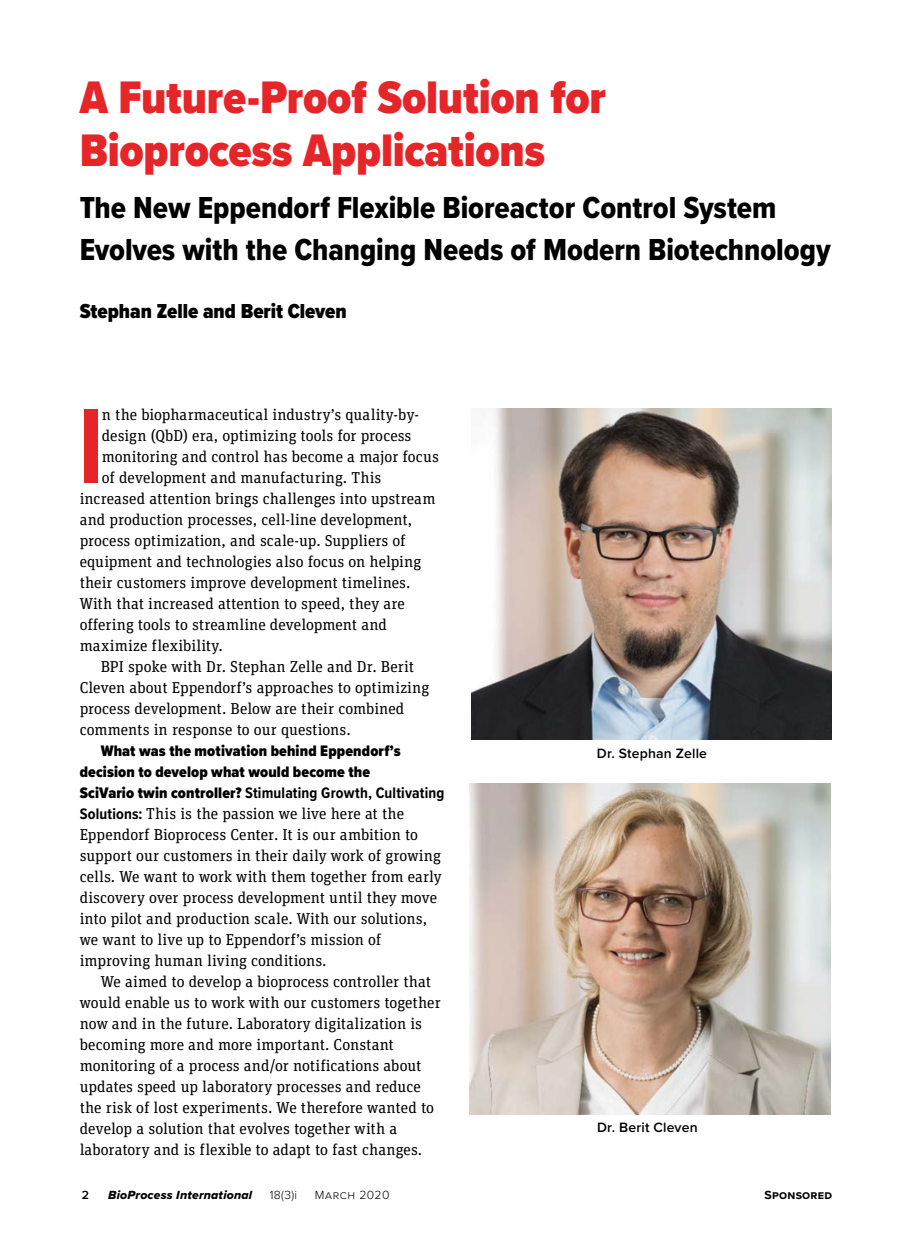
<style>
.page{position:relative;width:914px;height:1237px;background:#fff}
.page>*{position:absolute;margin:0;border:0;box-sizing:border-box;transform-origin:0 0}
.t1{font:110.25px "Proxima Nova Cond Extrabld";color:#e62529;scale:.75 1}
.t2{font:900 47.25px/52.5px "Proxima Nova Cond";letter-spacing:-.005em;color:#e62529}
.t3{font:31.5px/42px "Proxima Nova Cond Extrabld";letter-spacing:-.005em;color:#000}
.t4{font:900 21px "Proxima Nova Cond";color:#000}
.t5{font:15.75px/21px "Unit Slab Pro";letter-spacing:.005em;color:#000}
.t6{font:900 15.75px/21px "Proxima Nova Cond";letter-spacing:.01em;color:#000}
.t7{font:600 14px "Proxima Nova";letter-spacing:.015em;color:#000}
.t8{font:12.25px "Proxima Nova Extrabld It";letter-spacing:.015em;color:#000}
.t9{font:300 12.25px "Proxima Nova";letter-spacing:.04em;color:#000}
.t10{font:700 12.25px "Proxima Nova";letter-spacing:.02em;color:#000}
.t11{font:600 12.25px "Proxima Nova";color:#000}
.s1{font-weight:700}
.s2{font-family:"Proxima Nova Cond";font-weight:700}
</style>
<div class="page">
<img style="left:471px;top:408px;width:360px;height:331px">
<img style="left:469px;top:783px;width:361px;height:331px">
<h2 class="t2" style="left:80px;top:71px;width:528px">A Future-Proof Solution for<br>Bioprocess Applications</h2>
<h3 class="t3" style="left:80px;top:186px;width:752px">The New Eppendorf Flexible Bioreactor Control System<br>Evolves with the Changing Needs of Modern Biotechnology</h3>
<h3 class="t4" style="left:80px;top:295px;width:268px">Stephan Zelle and Berit Cleven</h3>
<h1 class="t1" style="left:80px;top:365px;width:31px">I</h1>
<p class="t5" style="left:102px;top:404px;width:319px">n the biopharmaceutical industry’s quality-by-</p>
<p class="t5" style="left:102px;top:425px;width:311px">design (QbD) era, optimizing tools for process</p>
<p class="t5" style="left:102px;top:446px;width:338px">monitoring and control has become a major focus</p>
<p class="t5" style="left:102px;top:467px;width:281px">of development and manufacturing. This</p>
<p class="t5" style="left:80px;top:488px;width:357px">increased attention brings challenges into upstream</p>
<p class="t5" style="left:80px;top:509px;width:334px">and production processes, cell-line development,</p>
<p class="t5" style="left:80px;top:530px;width:327px">process optimization, and scale-up. Suppliers of</p>
<p class="t5" style="left:80px;top:551px;width:343px">equipment and technologies also focus on helping</p>
<p class="t5" style="left:80px;top:572px;width:332px">their customers improve development timelines.</p>
<p class="t5" style="left:80px;top:593px;width:327px">With that increased attention to speed, they are</p>
<p class="t5" style="left:80px;top:614px;width:309px">offering tools to streamline development and</p>
<p class="t5" style="left:80px;top:635px;width:145px">maximize flexibility.</p>
<p class="t5" style="left:101px;top:655px;width:315px">BPI spoke with Dr. Stephan Zelle and Dr. Berit</p>
<p class="t5" style="left:80px;top:676px;width:351px">Cleven about Eppendorf’s approaches to optimizing</p>
<p class="t5" style="left:80px;top:697px;width:326px">process development. Below are their combined</p>
<p class="t5" style="left:80px;top:718px;width:272px">comments in response to our questions.</p>
<p class="t6" style="left:80px;top:740px;width:366px;text-indent:21px">What was the motivation behind Eppendorf’s decision to develop what would become the<br>SciVario twin controller? <span class="s1">Stimulating Growth, Cultivating</span></p>
<p class="t5" style="left:80px;top:802px;width:363px"><span class="s2">Solutions:</span> This is the passion we live here at the Eppendorf Bioprocess Center. It is our ambition to support our customers in their daily work of growing cells. We want to work with them together from early discovery over process development until they move into pilot and production scale. With our solutions, we want to live up to Eppendorf’s mission of improving human living conditions.</p>
<p class="t5" style="left:80px;top:970px;width:362px;text-indent:21px">We aimed to develop a bioprocess controller that would enable us to work with our customers together now and in the future. Laboratory digitalization is becoming more and more important. Constant monitoring of a process and/or notifications about updates speed up laboratory processes and reduce the risk of lost experiments. We therefore wanted to develop a solution that evolves together with a laboratory and is flexible to adapt to fast changes.</p>
<p class="t7" style="left:596px;top:743px;width:112px">Dr. Stephan Zelle</p>
<p class="t7" style="left:597px;top:1116px;width:102px">Dr. Berit Cleven</p>
<p class="t11" style="left:82px;top:1185px;width:9px">2</p>
<p class="t8" style="left:108px;top:1185px;width:145px">BioProcess International</p>
<p class="t9" style="left:270px;top:1185px;width:29px">18(3)i</p>
<p class="t9" style="left:315px;top:1185px;width:76px">March 2020</p>
<p class="t10" style="left:764px;top:1185px;width:69px">Sponsored</p>
</div>
